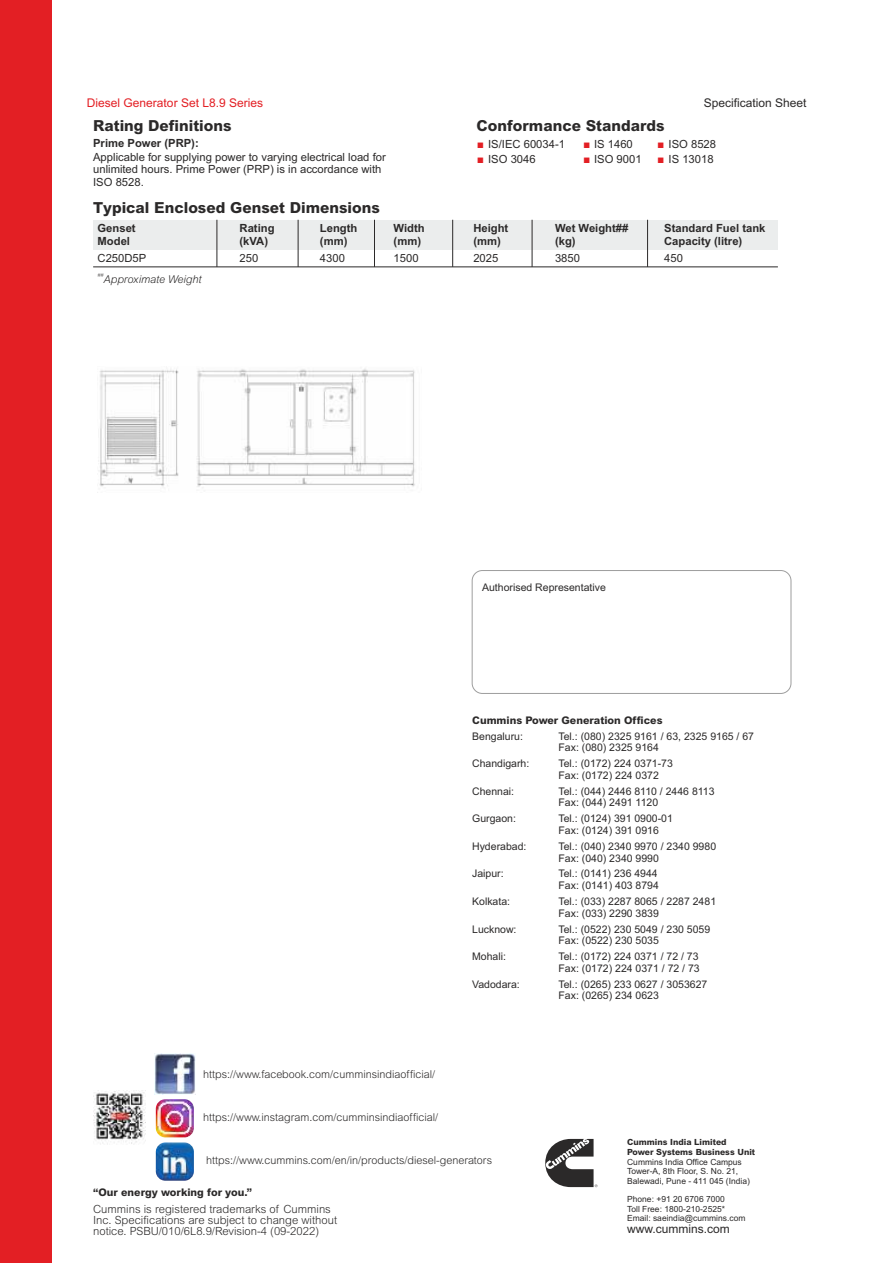
<style>
.page{position:relative;width:893px;height:1263px;background:#fff}
.page>*{position:absolute;margin:0;border:0;box-sizing:border-box;transform-origin:0 0}
.t1{font:800 15.15px "Aria";color:#2b2929}
.t2{font:12px "Arial";color:#2b2929}
.t3{font:12px "Arial";color:#e31f24}
.t4{font:11.25px/12.6px "Arial";color:#2b2929}
.t5{font:300 11.25px/10.8px "Arial MT Std";color:#2b2929}
.t6{font:700 11.25px "Arial";color:#2b2929}
.t7{font:300 10.8px "Arial MT Std";color:#2b2929}
.t8{font:italic 300 10.8px "Arial MT Std";color:#2b2929}
.t9{font:10.5px/11.7px "Arial";color:#2b2929}
.t10{font:800 10.5px "Aria";color:#2b2929}
.t11{font:8.4px/9.4px "Arial";color:#2b2929}
.t12{font:800 8.4px/9.9px "Aria";color:#2b2929}
.t13{font:italic 300 5.4px "Arial MT Std";color:#2b2929}
</style>
<div class="page">
<div style="left:0;top:0;width:51px;height:1263px;background:#e31f24"></div>
<div style="left:93px;top:220px;width:685px;height:29px;background:#ebeded"></div>
<hr style="left:93px;top:266px;width:685px;height:1px;background:#2b2929">
<img style="left:98px;top:368px;width:317px;height:120px">
<div style="left:472px;top:570px;width:319px;height:124px;border:1px solid #9e9e9e;border-radius:10px"></div>
<svg style="left:545px;top:1139px;width:52px;height:48px"></svg>
<img style="left:93px;top:1090px;width:52px;height:55px">
<img style="left:154px;top:1053px;width:41px;height:41px">
<img style="left:156px;top:1099px;width:38px;height:38px;border-radius:10px">
<img style="left:156px;top:1142px;width:38px;height:39px;border-radius:10px">
<hr style="left:216px;top:220px;width:1px;height:47px;background:#2b2929">
<hr style="left:298px;top:220px;width:1px;height:47px;background:#2b2929">
<hr style="left:374px;top:220px;width:1px;height:47px;background:#2b2929">
<hr style="left:452px;top:220px;width:1px;height:47px;background:#2b2929">
<hr style="left:532px;top:220px;width:1px;height:47px;background:#2b2929">
<hr style="left:647px;top:220px;width:1px;height:47px;background:#2b2929">
<p class="t3" style="left:87px;top:99px;width:178px">Diesel Generator Set L8.9 Series</p>
<p class="t2" style="left:704px;top:99px;width:104px">Specification Sheet</p>
<h1 class="t1" style="left:93px;top:120px;width:140px">Rating Definitions</h1>
<p class="t4" style="left:93px;top:151px;width:294px">Applicable for supplying power to varying electrical load for unlimited hours. Prime Power (PRP) is in accordance with<br>ISO 8528.</p>
<h1 class="t1" style="left:477px;top:120px;width:190px">Conformance Standards</h1>
<p class="t6" style="left:93px;top:138px;width:107px">Prime Power (PRP):</p>
<p class="t4" style="left:488px;top:139px;width:78px">IS/IEC 60034-1</p>
<p class="t4" style="left:594px;top:139px;width:40px">IS 1460</p>
<p class="t4" style="left:669px;top:139px;width:49px">ISO 8528</p>
<p class="t4" style="left:488px;top:153px;width:49px">ISO 3046</p>
<p class="t4" style="left:594px;top:153px;width:49px">ISO 9001</p>
<p class="t4" style="left:669px;top:153px;width:47px">IS 13018</p>
<h1 class="t1" style="left:93px;top:202px;width:288px">Typical Enclosed Genset Dimensions</h1>
<p class="t6" style="left:98px;top:224px;width:40px">Genset</p>
<p class="t6" style="left:240px;top:224px;width:36px">Rating</p>
<p class="t6" style="left:320px;top:224px;width:39px">Length</p>
<p class="t6" style="left:394px;top:224px;width:33px">Width</p>
<p class="t6" style="left:473px;top:224px;width:36px">Height</p>
<p class="t6" style="left:555px;top:224px;width:75px">Wet Weight##</p>
<p class="t6" style="left:664px;top:224px;width:103px">Standard Fuel tank</p>
<p class="t6" style="left:98px;top:237px;width:34px">Model</p>
<p class="t6" style="left:240px;top:237px;width:30px">(kVA)</p>
<p class="t6" style="left:320px;top:237px;width:29px">(mm)</p>
<p class="t6" style="left:394px;top:237px;width:29px">(mm)</p>
<p class="t6" style="left:473px;top:237px;width:29px">(mm)</p>
<p class="t6" style="left:555px;top:237px;width:22px">(kg)</p>
<p class="t6" style="left:664px;top:237px;width:80px">Capacity (litre)</p>
<p class="t4" style="left:98px;top:253px;width:50px">C250D5P</p>
<p class="t4" style="left:240px;top:253px;width:20px">250</p>
<p class="t4" style="left:320px;top:253px;width:27px">4300</p>
<p class="t4" style="left:394px;top:253px;width:27px">1500</p>
<p class="t4" style="left:473px;top:253px;width:27px">2025</p>
<p class="t4" style="left:555px;top:253px;width:27px">3850</p>
<p class="t4" style="left:664px;top:253px;width:20px">450</p>
<p class="t13" style="left:98px;top:273px;width:8px">##</p>
<p class="t8" style="left:104px;top:275px;width:99px">Approximate Weight</p>
<p class="t9" style="left:482px;top:583px;width:125px">Authorised Representative</p>
<p class="t7" style="left:203px;top:1070px;width:234px">https://www.facebook.com/cumminsindiaofficial/</p>
<p class="t7" style="left:203px;top:1113px;width:237px">https://www.instagram.com/cumminsindiaofficial/</p>
<p class="t10" style="left:472px;top:716px;width:192px">Cummins Power Generation Offices</p>
<p class="t9" style="left:472px;top:731px;width:52px">Bengaluru:</p>
<p class="t9" style="left:559px;top:731px;width:197px">Tel.: (080) 2325 9161 / 63, 2325 9165 / 67<br>Fax: (080) 2325 9164</p>
<p class="t9" style="left:472px;top:758px;width:59px">Chandigarh:</p>
<p class="t9" style="left:559px;top:758px;width:116px">Tel.: (0172) 224 0371-73<br>Fax: (0172) 224 0372</p>
<p class="t9" style="left:472px;top:786px;width:44px">Chennai:</p>
<p class="t9" style="left:559px;top:786px;width:158px">Tel.: (044) 2446 8110 / 2446 8113<br>Fax: (044) 2491 1120</p>
<p class="t9" style="left:472px;top:814px;width:45px">Gurgaon:</p>
<p class="t9" style="left:559px;top:814px;width:116px">Tel.: (0124) 391 0900-01<br>Fax: (0124) 391 0916</p>
<p class="t9" style="left:472px;top:841px;width:56px">Hyderabad:</p>
<p class="t9" style="left:559px;top:841px;width:159px">Tel.: (040) 2340 9970 / 2340 9980<br>Fax: (040) 2340 9990</p>
<p class="t9" style="left:472px;top:869px;width:33px">Jaipur:</p>
<p class="t9" style="left:559px;top:869px;width:102px">Tel.: (0141) 236 4944<br>Fax: (0141) 403 8794</p>
<p class="t9" style="left:472px;top:896px;width:39px">Kolkata:</p>
<p class="t9" style="left:559px;top:896px;width:159px">Tel.: (033) 2287 8065 / 2287 2481<br>Fax: (033) 2290 3839</p>
<p class="t9" style="left:472px;top:924px;width:46px">Lucknow:</p>
<p class="t9" style="left:559px;top:924px;width:153px">Tel.: (0522) 230 5049 / 230 5059<br>Fax: (0522) 230 5035</p>
<p class="t9" style="left:472px;top:951px;width:35px">Mohali:</p>
<p class="t9" style="left:559px;top:951px;width:143px">Tel.: (0172) 224 0371 / 72 / 73<br>Fax: (0172) 224 0371 / 72 / 73</p>
<p class="t9" style="left:472px;top:979px;width:49px">Vadodara:</p>
<p class="t9" style="left:559px;top:979px;width:150px">Tel.: (0265) 233 0627 / 3053627<br>Fax: (0265) 234 0623</p>
<p class="t7" style="left:206px;top:1156px;width:288px">https://www.cummins.com/en/in/products/diesel-generators</p>
<p class="t10" style="left:93px;top:1188px;width:160px">“Our energy working for you.”</p>
<p class="t5" style="left:93px;top:1205px;width:245px">Cummins is registered trademarks of Cummins<br>Inc. Specifications are subject to change without notice. PSBU/010/6L8.9/Revision-4 (09-2022)</p>
<p class="t12" style="left:627px;top:1138px;width:130px">Cummins India Limited<br>Power Systems Business Unit</p>
<p class="t11" style="left:627px;top:1158px;width:124px">Cummins India Office Campus<br>Tower-A, 8th Floor, S. No. 21,<br>Balewadi, Pune - 411 045 (India)</p>
<p class="t11" style="left:627px;top:1195px;width:120px">Phone: +91 20 6706 7000<br>Toll Free: 1800-210-2525*<br>Email: saeindia@cummins.com</p>
<p class="t2" style="left:627px;top:1224px;width:104px">www.cummins.com</p>
</div>
